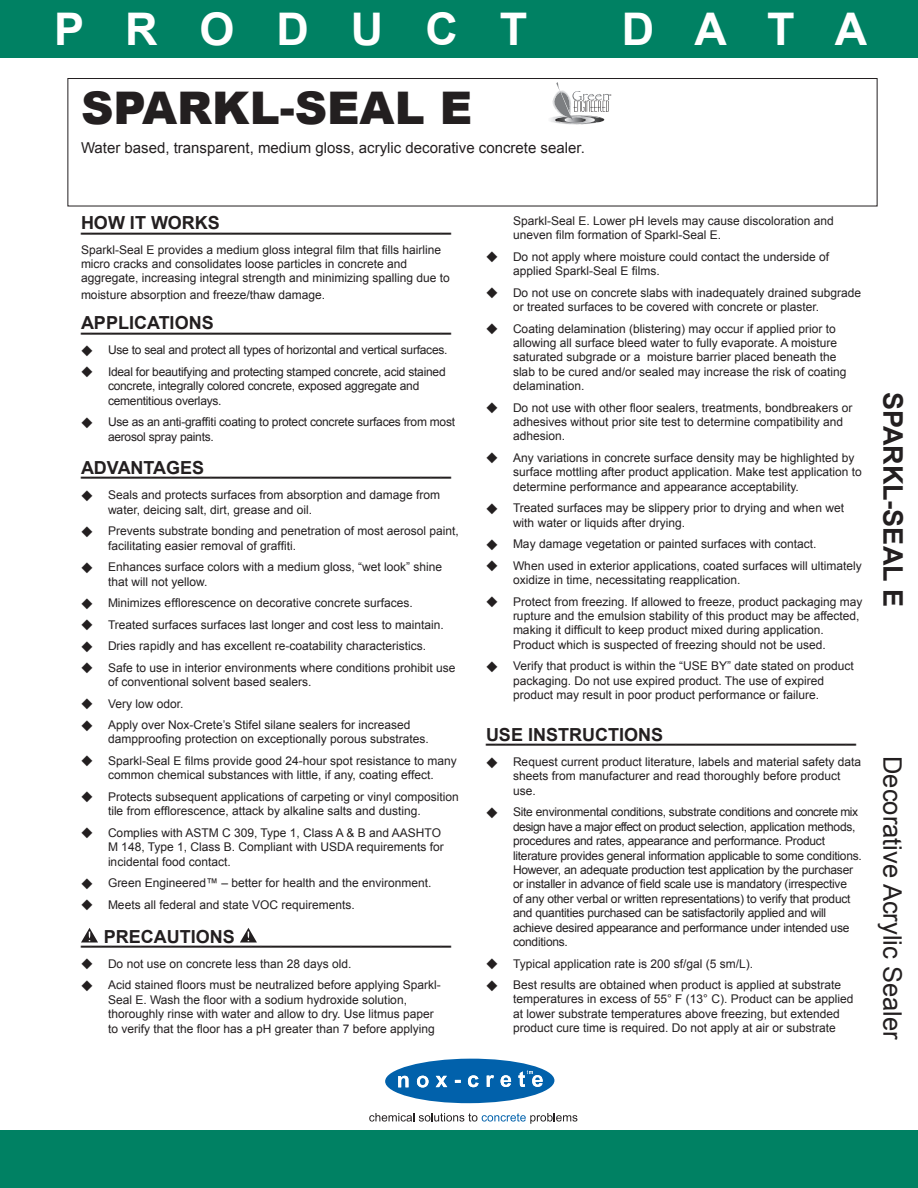
<style>
.page{position:relative;width:918px;height:1188px;background:#fff}
.page>*{position:absolute;margin:0;border:0;box-sizing:border-box;transform-origin:0 0}
.Product_Name{font:900 45px "Arial";color:#231f20}
.t1{font:700 45px "Arial";color:#fff}
.t2{font:700 27px "Arial";color:#231f20}
.t3{font:25.5px "Arial";color:#231f20}
.Section_Underline{font:700 18px "Arial";color:#231f20}
.Section_Header{font:700 18px "Arial";color:#231f20}
.Product_Description{font:15px "Arial";color:#231f20}
.Body_no_Bullet{font:12px/14.4px "Arial";color:#231f20}
.Body_no_Bullet-2{font:12px/14.4px "Arial";letter-spacing:-.02em;color:#231f20}
.t4{font:2.55px "Arial";color:#231f20}
</style>
<div class="page">
<svg style="left:81px;top:928px;width:17px;height:15px"></svg>
<svg style="left:240px;top:928px;width:17px;height:15px"></svg>
<div style="left:0;top:1131px;width:918px;height:57px;background:#008163"></div>
<div style="left:0;top:0;width:918px;height:57px;background:#008163"></div>
<svg style="left:369px;top:1113px;width:208px;height:11px"></svg>
<svg style="left:385px;top:1059px;width:170px;height:44px"></svg>
<svg style="left:550px;top:82px;width:59px;height:43px"></svg>
<img style="left:564px;top:116px;width:25px;height:7px">
<div style="left:68px;top:78px;width:810px;height:128px;border:1px solid #231f20"></div>
<p class="t1" style="left:54px;top:-1px;width:475px">P R O D U C T</p>
<p class="t1" style="left:622px;top:-1px;width:247px">D A T A</p>
<p class="Product_Name" style="left:81px;top:76px;width:393px">SPARKL-SEAL E</p>
<p class="Product_Description" style="left:81px;top:138px;width:505px">Water based, transparent, medium gloss, acrylic decorative concrete sealer.</p>
<p class="t4" style="left:610px;top:93px;width:3px">®</p>
<p class="Section_Header" style="left:81px;top:211px;width:140px">HOW IT WORKS</p>
<p class="Section_Underline" style="left:81px;top:212px;width:372px">_____________________________________</p>
<p class="Body_no_Bullet" style="left:81px;top:242px;width:370px">Sparkl-Seal E provides a medium gloss integral film that fills hairline micro cracks and consolidates loose particles in concrete and aggregate, increasing integral strength and minimizing spalling due to</p>
<p class="Body_no_Bullet" style="left:81px;top:287px;width:246px">moisture absorption and freeze/thaw damage.</p>
<p class="Section_Header" style="left:81px;top:311px;width:134px">APPLICATIONS</p>
<p class="Section_Underline" style="left:81px;top:312px;width:372px">_____________________________________</p>
<p class="Body_no_Bullet-2" style="left:81px;top:343px;width:368px">◆ Use to seal and protect all types of horizontal and vertical surfaces.</p>
<p class="Body_no_Bullet-2" style="left:108px;top:365px;width:339px;text-indent:-27px">◆ Ideal for beautifying and protecting stamped concrete, acid stained concrete, integrally colored concrete, exposed aggregate and cementitious overlays.</p>
<p class="Body_no_Bullet-2" style="left:108px;top:415px;width:349px;text-indent:-27px">◆ Use as an anti-graffiti coating to protect concrete surfaces from most aerosol spray paints.</p>
<p class="Section_Header" style="left:81px;top:456px;width:125px">ADVANTAGES</p>
<p class="Section_Underline" style="left:81px;top:457px;width:372px">_____________________________________</p>
<p class="Body_no_Bullet" style="left:108px;top:488px;width:334px;text-indent:-27px">◆ Seals and protects surfaces from absorption and damage from water, deicing salt, dirt, grease and oil.</p>
<p class="Body_no_Bullet" style="left:108px;top:524px;width:352px;text-indent:-27px">◆ Prevents substrate bonding and penetration of most aerosol paint, facilitating easier removal of graffiti.</p>
<p class="Body_no_Bullet" style="left:108px;top:560px;width:336px;text-indent:-27px">◆ Enhances surface colors with a medium gloss, “wet look” shine that will not yellow.</p>
<p class="Body_no_Bullet" style="left:81px;top:596px;width:333px">◆ Minimizes efflorescence on decorative concrete surfaces.</p>
<p class="Body_no_Bullet" style="left:81px;top:617px;width:364px">◆ Treated surfaces surfaces last longer and cost less to maintain.</p>
<p class="Body_no_Bullet" style="left:81px;top:639px;width:347px">◆ Dries rapidly and has excellent re-coatability characteristics.</p>
<p class="Body_no_Bullet" style="left:108px;top:660px;width:349px;text-indent:-27px">◆ Safe to use in interior environments where conditions prohibit use of conventional solvent based sealers.</p>
<p class="Body_no_Bullet" style="left:81px;top:696px;width:104px">◆ Very low odor.</p>
<p class="Body_no_Bullet" style="left:108px;top:718px;width:322px;text-indent:-27px">◆ Apply over Nox-Crete’s Stifel silane sealers for increased dampproofing protection on exceptionally porous substrates.</p>
<p class="Body_no_Bullet" style="left:81px;top:754px;width:377px;text-align:center">◆ Sparkl-Seal E films provide good 24-hour spot resistance to many common chemical substances with little, if any, coating effect.</p>
<p class="Body_no_Bullet" style="left:108px;top:790px;width:352px;text-indent:-27px">◆ Protects subsequent applications of carpeting or vinyl composition tile from efflorescence, attack by alkaline salts and dusting.</p>
<p class="Body_no_Bullet" style="left:108px;top:826px;width:337px;text-indent:-27px">◆ Complies with ASTM C 309, Type 1, Class A &amp; B and AASHTO<br>M 148, Type 1, Class B. Compliant with USDA requirements for incidental food contact.</p>
<p class="Body_no_Bullet" style="left:81px;top:876px;width:352px">◆ Green Engineered™ – better for health and the environment.</p>
<p class="Body_no_Bullet" style="left:81px;top:897px;width:275px">◆ Meets all federal and state VOC requirements.</p>
<p class="Section_Underline" style="left:81px;top:926px;width:372px">_____________________________________</p>
<p class="Section_Header" style="left:104px;top:924px;width:133px">PRECAUTIONS</p>
<p class="Body_no_Bullet" style="left:81px;top:957px;width:272px">◆ Do not use on concrete less than 28 days old.</p>
<p class="Body_no_Bullet" style="left:108px;top:978px;width:334px;text-indent:-27px">◆ Acid stained floors must be neutralized before applying Sparkl-Seal E. Wash the floor with a sodium hydroxide solution, thoroughly rinse with water and allow to dry. Use litmus paper to verify that the floor has a pH greater than 7 before applying</p>
<p class="Body_no_Bullet" style="left:513px;top:213px;width:322px">Sparkl-Seal E. Lower pH levels may cause discoloration and uneven film formation of Sparkl-Seal E.</p>
<p class="Body_no_Bullet" style="left:513px;top:249px;width:318px;text-indent:-27px">◆ Do not apply where moisture could contact the underside of applied Sparkl-Seal E films.</p>
<p class="Body_no_Bullet" style="left:513px;top:285px;width:350px;text-indent:-27px">◆ Do not use on concrete slabs with inadequately drained subgrade or treated surfaces to be covered with concrete or plaster.</p>
<p class="Body_no_Bullet" style="left:513px;top:321px;width:335px;text-indent:-27px">◆ Coating delamination (blistering) may occur if applied prior to allowing all surface bleed water to fully evaporate. A moisture saturated subgrade or a moisture barrier placed beneath the slab to be cured and/or sealed may increase the risk of coating delamination.</p>
<p class="Body_no_Bullet" style="left:513px;top:400px;width:341px;text-indent:-27px">◆ Do not use with other floor sealers, treatments, bondbreakers or adhesives without prior site test to determine compatibility and adhesion.</p>
<p class="Body_no_Bullet" style="left:513px;top:451px;width:350px;text-indent:-27px">◆ Any variations in concrete surface density may be highlighted by surface mottling after product application. Make test application to determine performance and appearance acceptability.</p>
<p class="Body_no_Bullet" style="left:513px;top:501px;width:333px;text-indent:-27px">◆ Treated surfaces may be slippery prior to drying and when wet with water or liquids after drying.</p>
<p class="Body_no_Bullet" style="left:486px;top:537px;width:332px">◆ May damage vegetation or painted surfaces with contact.</p>
<p class="Body_no_Bullet" style="left:513px;top:558px;width:350px;text-indent:-27px">◆ When used in exterior applications, coated surfaces will ultimately oxidize in time, necessitating reapplication.</p>
<p class="Body_no_Bullet" style="left:513px;top:594px;width:351px;text-indent:-27px">◆ Protect from freezing. If allowed to freeze, product packaging may rupture and the emulsion stability of this product may be affected, making it difficult to keep product mixed during application.<br>Product which is suspected of freezing should not be used.</p>
<p class="Body_no_Bullet" style="left:513px;top:659px;width:342px;text-indent:-27px">◆ Verify that product is within the “USE BY” date stated on product packaging. Do not use expired product. The use of expired product may result in poor product performance or failure.</p>
<p class="Section_Header" style="left:486px;top:722px;width:179px">USE INSTRUCTIONS</p>
<p class="Section_Underline" style="left:486px;top:724px;width:372px">_____________________________________</p>
<p class="Body_no_Bullet" style="left:513px;top:755px;width:350px;text-indent:-27px">◆ Request current product literature, labels and material safety data sheets from manufacturer and read thoroughly before product use.</p>
<p class="Body_no_Bullet-2" style="left:513px;top:805px;width:350px;text-indent:-27px">◆ Site environmental conditions, substrate conditions and concrete mix design have a major effect on product selection, application methods, procedures and rates, appearance and performance. Product literature provides general information applicable to some conditions.<br>However, an adequate production test application by the purchaser or installer in advance of field scale use is mandatory (irrespective<br>of any other verbal or written representations) to verify that product and quantities purchased can be satisfactorily applied and will achieve desired appearance and performance under intended use conditions.</p>
<p class="Body_no_Bullet" style="left:486px;top:956px;width:269px">◆ Typical application rate is 200 sf/gal (5 sm/L).</p>
<p class="Body_no_Bullet" style="left:513px;top:978px;width:342px;text-indent:-27px">◆ Best results are obtained when product is applied at substrate temperatures in excess of 55° F (13° C). Product can be applied at lower substrate temperatures above freezing, but extended product cure time is required. Do not apply at air or substrate</p>
<p class="t2" style="left:911px;top:392px;width:217px;rotate:90deg">SPARKL-SEAL E</p>
<p class="t3" style="left:909px;top:756px;width:285px;rotate:90deg">Decorative Acrylic Sealer</p>
</div>
